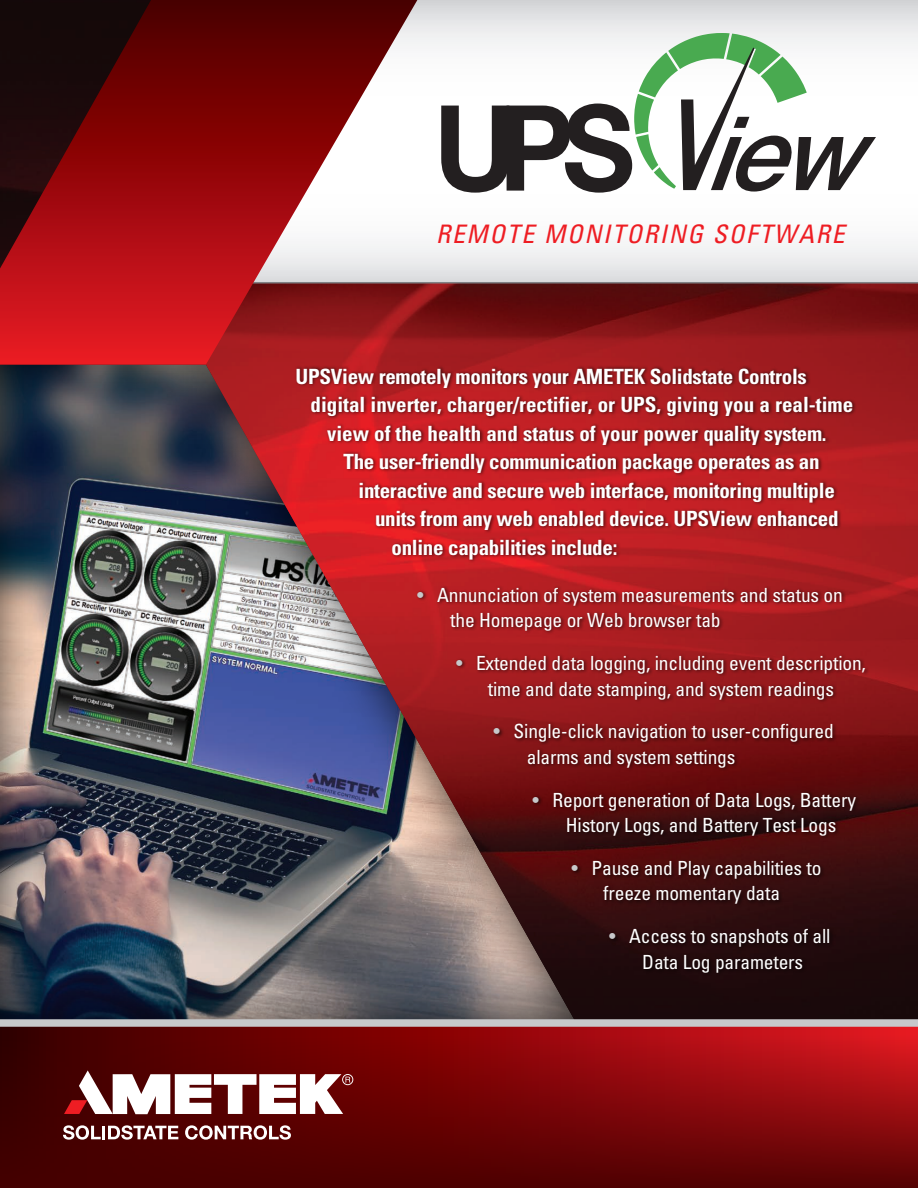
<style>
.page{position:relative;width:918px;height:1188px;background:#fff}
.page>*{position:absolute;margin:0;border:0;box-sizing:border-box;transform-origin:0 0}
.t1{font:italic condensed 25.5px "Univers";letter-spacing:.07em;color:#ee1d23}
.t2{font:700 condensed 21px "Univers";letter-spacing:-.015em;color:#fff}
.t3{font:condensed 19.5px/25.5px "Univers";letter-spacing:-.01em;color:#fff}
.s1{color:#c7c8ca}
</style>
<div class="page">
<img style="left:417px;top:284px;width:501px;height:735px">
<div style="left:0;top:364px;width:579px;height:662px;background:#000;opacity:.75"></div>
<svg style="left:0;top:1027px;width:918px;height:161px;background:#710406"></svg>
<div style="left:0;top:1019px;width:918px;height:8px;background:#c7c8ca"></div>
<svg style="left:63px;top:1125px;width:115px;height:15px"></svg>
<svg style="left:185px;top:1125px;width:106px;height:15px"></svg>
<svg style="left:64px;top:1070px;width:289px;height:44px"></svg>
<div style="left:294px;top:365px;width:576px;height:611px;background:#000;opacity:.65"></div>
<svg style="left:417px;top:0;width:501px;height:284px"></svg>
<svg style="left:0;top:0;width:417px;height:364px;background:#942e31"></svg>
<svg style="left:441px;top:33px;width:435px;height:160px"></svg>
<p class="t1" style="left:436px;top:218px;width:410px">REMOTE MONITORING SOFTWARE</p>
<p class="t2" style="left:296px;top:363px;width:513px">UPSView remotely monitors your AMETEK Solidstate Controls</p>
<p class="t2" style="left:311px;top:392px;width:544px">digital inverter, charger/rectifier, or UPS, giving you a real-time</p>
<p class="t2" style="left:327px;top:420px;width:501px">view of the health and status of your power quality system.</p>
<p class="t2" style="left:344px;top:449px;width:478px">The user-friendly communication package operates as an</p>
<p class="t2" style="left:359px;top:477px;width:478px">interactive and secure web interface, monitoring multiple</p>
<p class="t2" style="left:375px;top:506px;width:465px">units from any web enabled device. UPSView enhanced</p>
<p class="t2" style="left:392px;top:534px;width:227px">online capabilities include:</p>
<p class="t3" style="left:450px;top:582px;width:394px;text-indent:-33px"><span class="s1">•</span> Annunciation of system measurements and status on the Homepage or Web browser tab</p>
<p class="t3" style="left:456px;top:650px;width:411px;text-align:center"><span class="s1">•</span> Extended data logging, including event description, time and date stamping, and system readings</p>
<p class="t3" style="left:527px;top:718px;width:309px;text-indent:-33px"><span class="s1">•</span> Single-click navigation to user-configured alarms and system settings</p>
<p class="t3" style="left:566px;top:786px;width:292px;text-indent:-33px"><span class="s1">•</span> Report generation of Data Logs, Battery<br>History Logs, and Battery Test Logs</p>
<p class="t3" style="left:572px;top:855px;width:252px;text-align:center"><span class="s1">•</span> Pause and Play capabilities to freeze momentary data</p>
<p class="t3" style="left:609px;top:923px;width:223px;text-align:center"><span class="s1">•</span> Access to snapshots of all<br>Data Log parameters</p>
</div>
